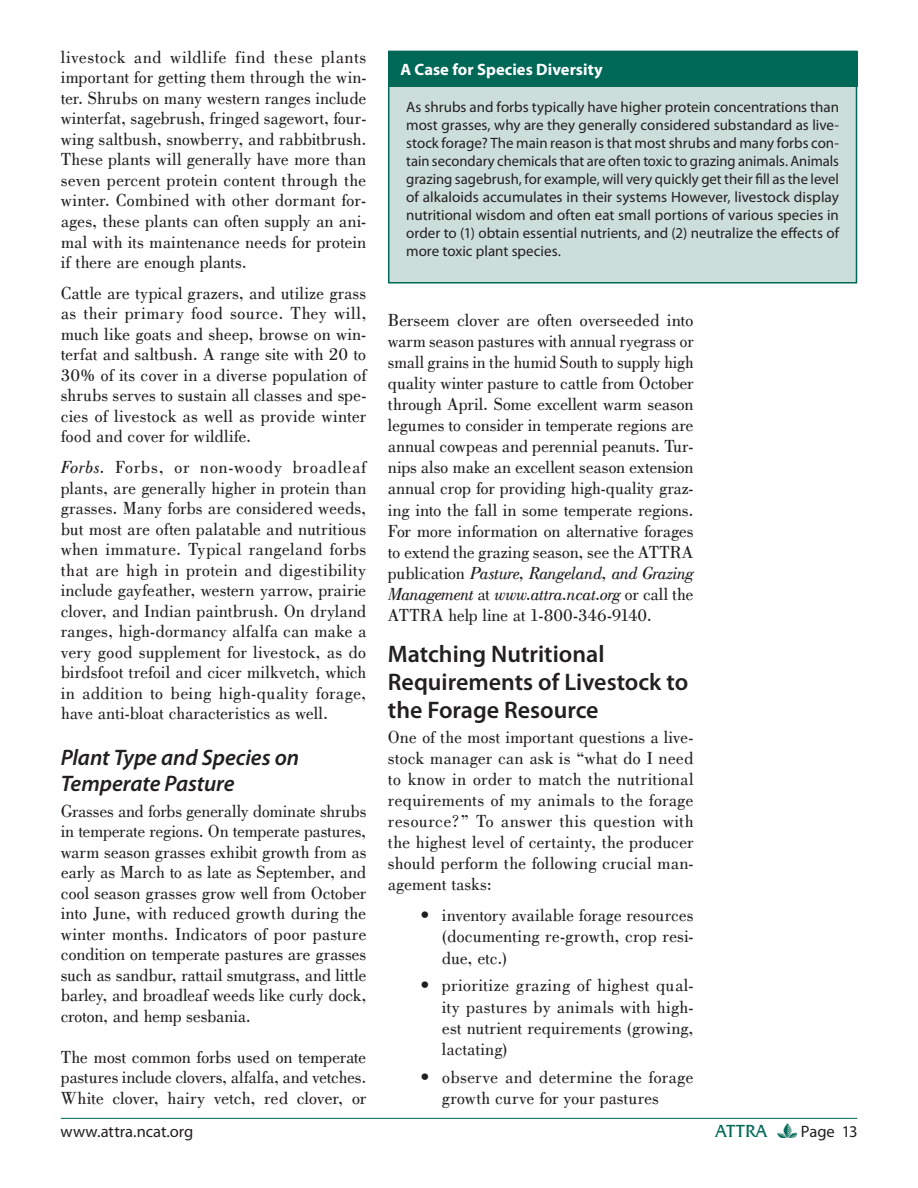
<style>
.page{position:relative;width:918px;height:1188px;background:#fff}
.page>*{position:absolute;margin:0;border:0;box-sizing:border-box;transform-origin:0 0}
.t1{font:600 24px/27.9px "Myriad Pro";color:#231f20}
.t2{font:italic 600 22.5px/25.8px "Myriad Pro";letter-spacing:-.005em;color:#231f20}
.t3{font:18px/20.5px "Bodoni";color:#231f20;text-align:justify}
.t4{font:18px "Friz Quadrata IT Cby BT";letter-spacing:-.01em;color:#006857}
.t5{font:16.5px "Myriad Pro";color:#231f20}
.t6{font:700 16.5px "Myriad Pro";color:#fff}
.t7{font:15px/18px "Myriad Pro";color:#231f20;text-align:justify}
.s1{font-style:italic}
</style>
<div class="page">
<img style="left:777px;top:1123px;width:20px;height:14px">
<hr style="left:61px;top:1118px;width:796px;height:1px;background:#006857">
<div style="left:389px;top:51px;width:467px;height:232px;background:#ccdeda"></div>
<div style="left:388px;top:51px;width:469px;height:233px;border:2px solid #006857"></div>
<div style="left:388px;top:51px;width:469px;height:36px;background:#006857"></div>
<p class="t3" style="left:61px;top:47px;width:307px">livestock and wildlife find these plants important for getting them through the win&shy;ter. Shrubs on many western ranges include winterfat, sagebrush, fringed sagewort, four&shy;wing saltbush, snowberry, and rabbitbrush.<br>These plants will generally have more than seven percent protein content through the winter. Combined with other dormant for&shy;ages, these plants can often supply an ani&shy;mal with its maintenance needs for protein if there are enough plants.</p>
<p class="t3" style="left:61px;top:283px;width:307px">Cattle are typical grazers, and utilize grass as their primary food source. They will, much like goats and sheep, browse on win&shy;terfat and saltbush. A range site with 20 to 30% of its cover in a diverse population of shrubs serves to sustain all classes and spe&shy;cies of livestock as well as provide winter food and cover for wildlife.</p>
<p class="t3" style="left:61px;top:457px;width:307px"><span class="s1">Forbs.</span> Forbs, or non-woody broadleaf plants, are generally higher in protein than grasses. Many forbs are considered weeds, but most are often palatable and nutritious when immature. Typical rangeland forbs that are high in protein and digestibility include gayfeather, western yarrow, prairie clover, and Indian paintbrush. On dryland ranges, high-dormancy alfalfa can make a very good supplement for livestock, as do birdsfoot trefoil and cicer milkvetch, which in addition to being high-quality forage, have anti-bloat characteristics as well.</p>
<p class="t2" style="left:61px;top:747px;width:240px">Plant Type and Species on<br>Temperate Pasture</p>
<p class="t3" style="left:61px;top:801px;width:307px">Grasses and forbs generally dominate shrubs in temperate regions. On temperate pastures, warm season grasses exhibit growth from as early as March to as late as September, and cool season grasses grow well from October into June, with reduced growth during the winter months. Indicators of poor pasture condition on temperate pastures are grasses such as sandbur, rattail smutgrass, and little barley, and broadleaf weeds like curly dock, croton, and hemp sesbania.</p>
<p class="t3" style="left:61px;top:1047px;width:307px">The most common forbs used on temperate pastures include clovers, alfalfa, and vetches.<br>White clover, hairy vetch, red clover, or</p>
<p class="t6" style="left:400px;top:63px;width:204px">A Case for Species Diversity</p>
<p class="t7" style="left:406px;top:99px;width:434px">As shrubs and forbs typically have higher protein concentrations than most grasses, why are they generally considered substandard as live&shy;stock forage? The main reason is that most shrubs and many forbs con&shy;tain secondary chemicals that are often toxic to grazing animals. Animals grazing sagebrush, for example, will very quickly get their fill as the level of alkaloids accumulates in their systems However, livestock display nutritional wisdom and often eat small portions of various species in order to (1) obtain essential nutrients, and (2) neutralize the effects of more toxic plant species.</p>
<p class="t3" style="left:388px;top:309px;width:307px;line-height:21.1px">Berseem clover are often overseeded into warm season pastures with annual ryegrass or small grains in the humid South to supply high quality winter pasture to cattle from October through April. Some excellent warm season legumes to consider in temperate regions are annual cowpeas and perennial peanuts. Tur&shy;nips also make an excellent season extension annual crop for providing high-quality graz&shy;ing into the fall in some temperate regions.<br>For more information on alternative forages to extend the grazing season, see the ATTRA publication <span class="s1">Pasture, Rangeland, and Grazing Management</span> at <span class="s1">www.attra.ncat.org</span> or call the ATTRA help line at 1-800-346-9140.</p>
<h1 class="t1" style="left:388px;top:643px;width:302px">Matching Nutritional<br>Requirements of Livestock to the Forage Resource</h1>
<p class="t3" style="left:388px;top:726px;width:307px;line-height:21.1px">One of the most important questions a live&shy;stock manager can ask is “what do I need to know in order to match the nutritional requirements of my animals to the forage resource?” To answer this question with the highest level of certainty, the producer should perform the following crucial man&shy;agement tasks:</p>
<p class="t3" style="left:442px;top:905px;width:253px;line-height:21.1px">inventory available forage resources (documenting re-growth, crop resi&shy;due, etc.)</p>
<p class="t3" style="left:442px;top:975px;width:253px;line-height:21.1px">prioritize grazing of highest qual&shy;ity pastures by animals with high&shy;est nutrient requirements (growing, lactating)</p>
<p class="t3" style="left:442px;top:1066px;width:253px;line-height:21.1px">observe and determine the forage growth curve for your pastures</p>
<p class="t3" style="left:420px;top:905px;width:10px">•</p>
<p class="t3" style="left:420px;top:975px;width:10px">•</p>
<p class="t3" style="left:420px;top:1067px;width:10px">•</p>
<p class="t5" style="left:60px;top:1126px;width:135px">www.attra.ncat.org</p>
<p class="t4" style="left:715px;top:1120px;width:53px">ATTRA</p>
<p class="t5" style="left:801px;top:1126px;width:58px">Page 13</p>
</div>
